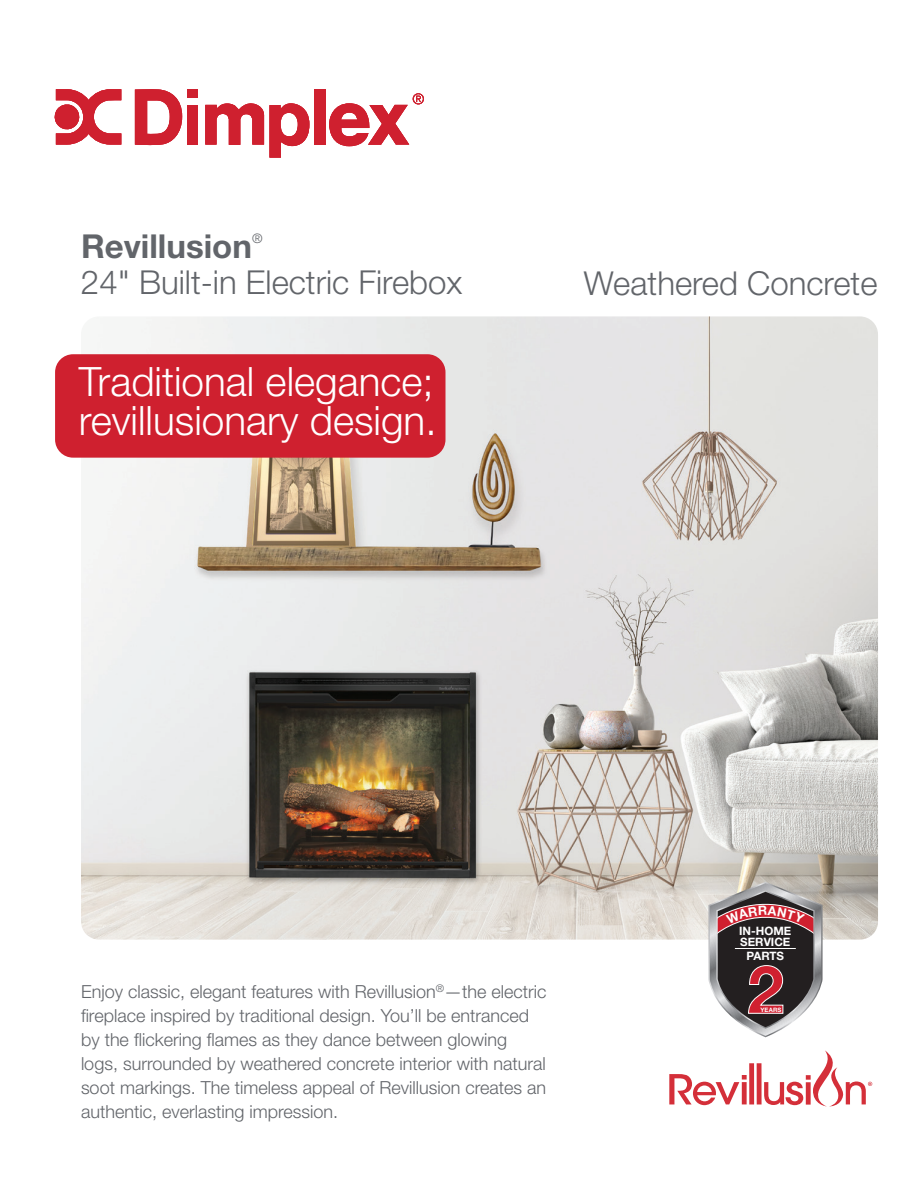
<style>
.page{position:relative;width:918px;height:1188px;background:#fff}
.page>*{position:absolute;margin:0;border:0;box-sizing:border-box;transform-origin:0 0}
.t1{font:300 40.5px/39px "Helvetica Neue LT Std";color:#fff}
.t2{font:300 33px "Helvetica Neue LT Std";color:#62656a}
.t3{font:700 33px "Helvetica Neue LT Std";color:#62656a}
.t4{font:300 18px/24px "Helvetica Neue LT Std";color:#62656a}
.t5{font:300 13.05px "Helvetica Neue LT Std";color:#62656a}
.t6{font:700 11.55px/11.1px "Helvetica Neue LT Std";color:#fff}
.t7{font:700 6px "Helvetica Neue LT Std";letter-spacing:.02em;color:#fff}
</style>
<div class="page">
<svg style="left:135px;top:89px;width:47px;height:57px"></svg>
<div style="left:187px;top:89px;width:11px;height:9px;background:#cf202f"></div>
<div style="left:187px;top:105px;width:11px;height:40px;background:#cf202f"></div>
<svg style="left:205px;top:103px;width:104px;height:55px"></svg>
<div style="left:314px;top:89px;width:11px;height:56px;background:#cf202f"></div>
<svg style="left:329px;top:93px;width:95px;height:53px"></svg>
<svg style="left:54px;top:89px;width:67px;height:56px"></svg>
<img style="left:81px;top:316px;width:797px;height:624px">
<div style="left:55px;top:354px;width:391px;height:104px;background:#cf202f;border-radius:18px"></div>
<div style="left:749px;top:1063px;width:5px;height:41px;background:#d42f39"></div>
<div style="left:757px;top:1063px;width:5px;height:41px;background:#d42f39"></div>
<svg style="left:669px;top:1074px;width:78px;height:31px"></svg>
<svg style="left:764px;top:1050px;width:108px;height:57px"></svg>
<svg style="left:708px;top:882px;width:115px;height:155px;background:#826c6f"></svg>
<h2 class="t3" style="left:81px;top:226px;width:173px">Revillusion</h2>
<p class="t5" style="left:252px;top:230px;width:12px">®</p>
<h2 class="t2" style="left:81px;top:262px;width:383px">24" Built-in Electric Firebox</h2>
<h2 class="t2" style="left:584px;top:263px;width:295px">Weathered Concrete</h2>
<h1 class="t1" style="left:79px;top:361px;width:359px">Traditional elegance; revillusionary design.</h1>
<p class="t4" style="left:81px;top:979px;width:467px">Enjoy classic, elegant features with Revillusion<sup>®</sup>—the electric fireplace inspired by traditional design. You’ll be entranced by the flickering flames as they dance between glowing logs, surrounded by weathered concrete interior with natural soot markings. The timeless appeal of Revillusion creates an authentic, everlasting impression.</p>
<p class="t6" style="left:739px;top:925px;width:54px">IN-HOME<br>SERVICE</p>
<p class="t6" style="left:747px;top:950px;width:39px">PARTS</p>
<p class="t7" style="left:760px;top:1006px;width:23px">YEARS</p>
</div>
